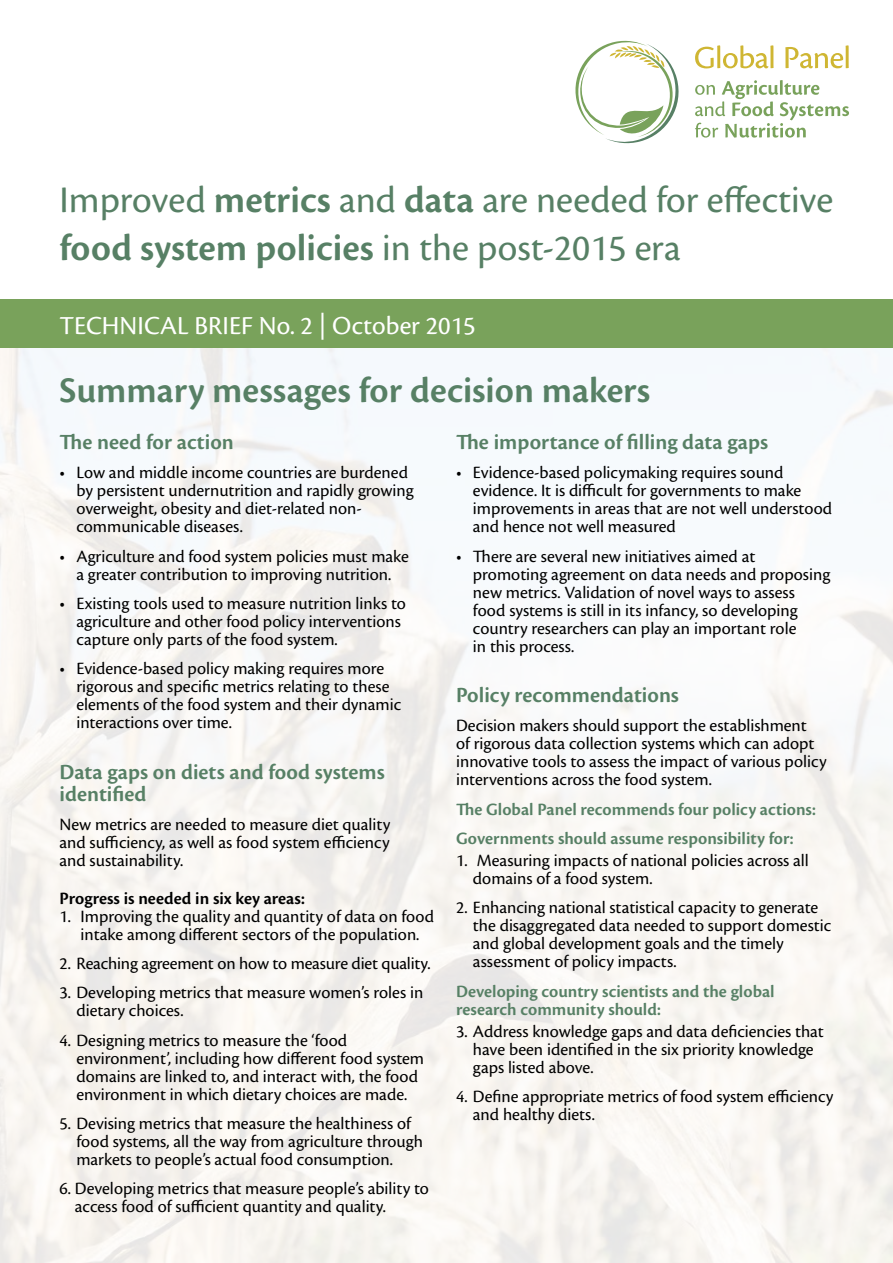
<style>
.page{position:relative;width:893px;height:1263px;background:#fff}
.page>*{position:absolute;margin:0;border:0;box-sizing:border-box;transform-origin:0 0}
.t1{font:39px/48px "Cronos Pro";color:#578065}
.t2{font:600 37.5px "Cronos Pro";color:#578065}
.t3{font:27px "Cronos Pro";letter-spacing:.005em;color:#fff}
.t4{font:600 22.5px/22.5px "Cronos Pro";color:#578065}
.t5{font:18px/18px "Cronos Pro";color:#000}
.t6{font:600 18px/29.2px "Cronos Pro";color:#578065}
.t7{font:600 18px "Cronos Pro";color:#000}
.s1{font-weight:600}
</style>
<div class="page">
<svg style="left:695px;top:45px;width:78px;height:23px"></svg>
<svg style="left:785px;top:45px;width:64px;height:23px"></svg>
<svg style="left:695px;top:80px;width:154px;height:58px"></svg>
<svg style="left:575px;top:41px;width:104px;height:102px"></svg>
<div style="left:0;top:299px;width:893px;height:49px;background:#79a25b"></div>
<h1 class="t1" style="left:59px;top:176px;width:775px">Improved <span class="s1">metrics</span> and <span class="s1">data</span> are needed for effective <span class="s1">food system policies</span> in the post-2015 era</h1>
<h3 class="t3" style="left:60px;top:310px;width:418px">TECHNICAL BRIEF No. 2 | October 2015</h3>
<h2 class="t2" style="left:60px;top:369px;width:592px">Summary messages for decision makers</h2>
<p class="t4" style="left:60px;top:431px;width:176px">The need for action</p>
<p class="t5" style="left:76px;top:464px;width:339px;text-indent:-17px">• Low and middle income countries are burdened by persistent undernutrition and rapidly growing overweight, obesity and diet-related non&shy;communicable diseases.</p>
<p class="t5" style="left:60px;top:547px;width:351px;text-align:center">• Agriculture and food system policies must make a greater contribution to improving nutrition.</p>
<p class="t5" style="left:76px;top:594px;width:331px;text-indent:-17px">• Existing tools used to measure nutrition links to agriculture and other food policy interventions capture only parts of the food system.</p>
<p class="t5" style="left:76px;top:660px;width:326px;text-indent:-17px">• Evidence-based policy making requires more rigorous and specific metrics relating to these elements of the food system and their dynamic interactions over time.</p>
<p class="t4" style="left:60px;top:760px;width:327px">Data gaps on diets and food systems identified</p>
<p class="t5" style="left:60px;top:816px;width:332px;text-align:justify">New metrics are needed to measure diet quality and sufficiency, as well as food system efficiency and sustainability.</p>
<p class="t7" style="left:60px;top:888px;width:247px">Progress is needed in six key areas:</p>
<p class="t5" style="left:60px;top:907px;width:376px;text-align:center">1. Improving the quality and quantity of data on food intake among different sectors of the population.</p>
<p class="t5" style="left:60px;top:954px;width:372px">2. Reaching agreement on how to measure diet quality.</p>
<p class="t5" style="left:76px;top:984px;width:348px;text-indent:-17px">3. Developing metrics that measure women’s roles in dietary choices.</p>
<p class="t5" style="left:76px;top:1031px;width:349px;text-indent:-17px">4. Designing metrics to measure the ‘food environment’, including how different food system domains are linked to, and interact with, the food environment in which dietary choices are made.</p>
<p class="t5" style="left:76px;top:1114px;width:348px;text-indent:-17px">5. Devising metrics that measure the healthiness of food systems, all the way from agriculture through markets to people’s actual food consumption.</p>
<p class="t5" style="left:75px;top:1180px;width:356px;text-indent:-15px">6. Developing metrics that measure people’s ability to access food of sufficient quantity and quality.</p>
<p class="t4" style="left:456px;top:431px;width:314px">The importance of filling data gaps</p>
<p class="t5" style="left:473px;top:464px;width:361px;text-indent:-17px">• Evidence-based policymaking requires sound evidence. It is difficult for governments to make improvements in areas that are not well understood and hence not well measured</p>
<p class="t5" style="left:473px;top:547px;width:359px;text-indent:-17px">• There are several new initiatives aimed at promoting agreement on data needs and proposing new metrics. Validation of novel ways to assess food systems is still in its infancy, so developing country researchers can play an important role<br>in this process.</p>
<p class="t4" style="left:456px;top:684px;width:224px">Policy recommendations</p>
<p class="t5" style="left:456px;top:717px;width:372px">Decision makers should support the establishment<br>of rigorous data collection systems which can adopt innovative tools to assess the impact of various policy interventions across the food system.</p>
<p class="t6" style="left:456px;top:794px;width:361px">The Global Panel recommends four policy actions:<br>Governments should assume responsibility for:</p>
<p class="t5" style="left:473px;top:851px;width:337px;text-indent:-17px">1. Measuring impacts of national policies across all domains of a food system.</p>
<p class="t5" style="left:473px;top:899px;width:360px;text-indent:-17px">2. Enhancing national statistical capacity to generate the disaggregated data needed to support domestic and global development goals and the timely assessment of policy impacts.</p>
<p class="t6" style="left:456px;top:982px;width:320px;line-height:18px">Developing country scientists and the global research community should:</p>
<p class="t5" style="left:473px;top:1022px;width:352px;text-indent:-17px">3. Address knowledge gaps and data deficiencies that have been identified in the six priority knowledge gaps listed above.</p>
<p class="t5" style="left:473px;top:1087px;width:362px;text-indent:-17px">4. Define appropriate metrics of food system efficiency and healthy diets.</p>
</div>
